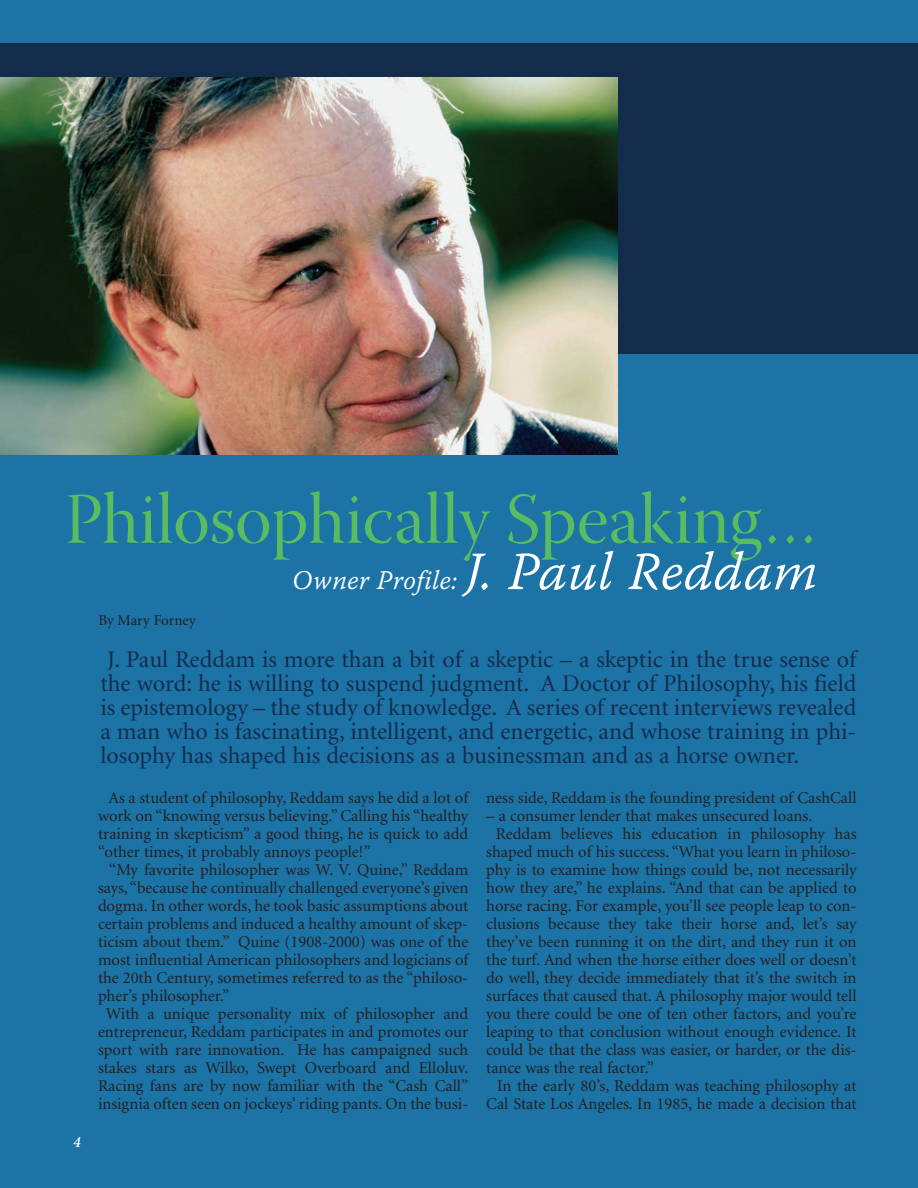
<style>
.page{position:relative;width:918px;height:1188px;background:#1c73a6}
.page>*{position:absolute;margin:0;border:0;box-sizing:border-box;transform-origin:0 0}
.t1{font:72px "Warnock Pro Disp";color:#5abc60}
.t2{font:27px "Warnock Pro Light It Capt";color:#fff}
.t3{font:24px/24px "Adobe Corp ID Minion Rg";color:#142c4c;text-align:justify}
.t4{font:16.5px/18px "Adobe Corp ID Minion Rg";color:#231f20;text-align:justify}
.t5{font:15.75px "Adobe Corp ID Minion Sb It";color:#fff}
.t6{font:15px "Adobe Corp ID Minion Rg";color:#231f20}
.s1{font-size:54px}
</style>
<div class="page">
<div style="left:0;top:44px;width:918px;height:310px;background:#142c4c"></div>
<img style="left:0;top:77px;width:618px;height:377px">
<h1 class="t1" style="left:64px;top:491px;width:755px">Philosophically Speaking…</h1>
<h2 class="t2" style="left:292px;top:570px;width:527px">Owner Profile: <span class="s1">J. Paul Reddam</span></h2>
<p class="t6" style="left:98px;top:615px;width:99px">By Mary Forney</p>
<p class="t3" style="left:100px;top:650px;width:758px">J. Paul Reddam is more than a bit of a skeptic – a skeptic in the true sense of the word: he is willing to suspend judgment. A Doctor of Philosophy, his field is epistemology – the study of knowledge. A series of recent interviews revealed a man who is fascinating, intelligent, and energetic, and whose training in phi&shy;losophy has shaped his decisions as a businessman and as a horse owner.</p>
<p class="t5" style="left:73px;top:1135px;width:9px">4</p>
<p class="t4" style="left:98px;top:790px;width:372px;text-indent:11px">As a student of philosophy, Reddam says he did a lot of work on “knowing versus believing.” Calling his “healthy training in skepticism” a good thing, he is quick to add “other times, it probably annoys people!”</p>
<p class="t4" style="left:109px;top:862px;width:361px">“My favorite philosopher was W. V. Quine,” Reddam</p>
<p class="t4" style="left:98px;top:880px;width:372px">says,“because he continually challenged everyone’s given</p>
<p class="t4" style="left:98px;top:898px;width:372px">dogma. In other words, he took basic assumptions about</p>
<p class="t4" style="left:98px;top:916px;width:372px">certain problems and induced a healthy amount of skep-</p>
<p class="t4" style="left:98px;top:934px;width:372px">ticism about them.” Quine (1908-2000) was one of the</p>
<p class="t4" style="left:98px;top:952px;width:372px">most influential American philosophers and logicians of</p>
<p class="t4" style="left:98px;top:970px;width:372px">the 20th Century, sometimes referred to as the “philoso-</p>
<p class="t4" style="left:98px;top:988px;width:133px">pher’s philosopher.”</p>
<p class="t4" style="left:106px;top:1006px;width:364px">With a unique personality mix of philosopher and</p>
<p class="t4" style="left:98px;top:1024px;width:372px">entrepreneur, Reddam participates in and promotes our</p>
<p class="t4" style="left:98px;top:1042px;width:372px">sport with rare innovation. He has campaigned such</p>
<p class="t4" style="left:98px;top:1060px;width:372px">stakes stars as Wilko, Swept Overboard and Elloluv.</p>
<p class="t4" style="left:98px;top:1078px;width:372px">Racing fans are by now familiar with the “Cash Call”</p>
<p class="t4" style="left:98px;top:1096px;width:372px">insignia often seen on jockeys’ riding pants. On the busi-</p>
<p class="t4" style="left:486px;top:790px;width:372px">ness side, Reddam is the founding president of CashCall</p>
<p class="t4" style="left:486px;top:808px;width:328px">– a consumer lender that makes unsecured loans.</p>
<p class="t4" style="left:496px;top:826px;width:362px">Reddam believes his education in philosophy has</p>
<p class="t4" style="left:486px;top:844px;width:372px">shaped much of his success. “What you learn in philoso-</p>
<p class="t4" style="left:486px;top:862px;width:372px">phy is to examine how things could be, not necessarily</p>
<p class="t4" style="left:486px;top:880px;width:372px">how they are,” he explains. “And that can be applied to</p>
<p class="t4" style="left:486px;top:898px;width:372px">horse racing. For example, you’ll see people leap to con-</p>
<p class="t4" style="left:486px;top:916px;width:372px">clusions because they take their horse and, let’s say</p>
<p class="t4" style="left:486px;top:934px;width:372px">they’ve been running it on the dirt, and they run it on</p>
<p class="t4" style="left:486px;top:952px;width:372px">the turf. And when the horse either does well or doesn’t</p>
<p class="t4" style="left:486px;top:970px;width:372px">do well, they decide immediately that it’s the switch in</p>
<p class="t4" style="left:486px;top:988px;width:372px">surfaces that caused that. A philosophy major would tell</p>
<p class="t4" style="left:486px;top:1006px;width:372px">you there could be one of ten other factors, and you’re</p>
<p class="t4" style="left:486px;top:1024px;width:372px">leaping to that conclusion without enough evidence. It</p>
<p class="t4" style="left:486px;top:1042px;width:372px">could be that the class was easier, or harder, or the dis-</p>
<p class="t4" style="left:486px;top:1060px;width:169px">tance was the real factor.”</p>
<p class="t4" style="left:497px;top:1078px;width:361px">In the early 80’s, Reddam was teaching philosophy at</p>
<p class="t4" style="left:486px;top:1096px;width:372px">Cal State Los Angeles. In 1985, he made a decision that</p>
</div>
